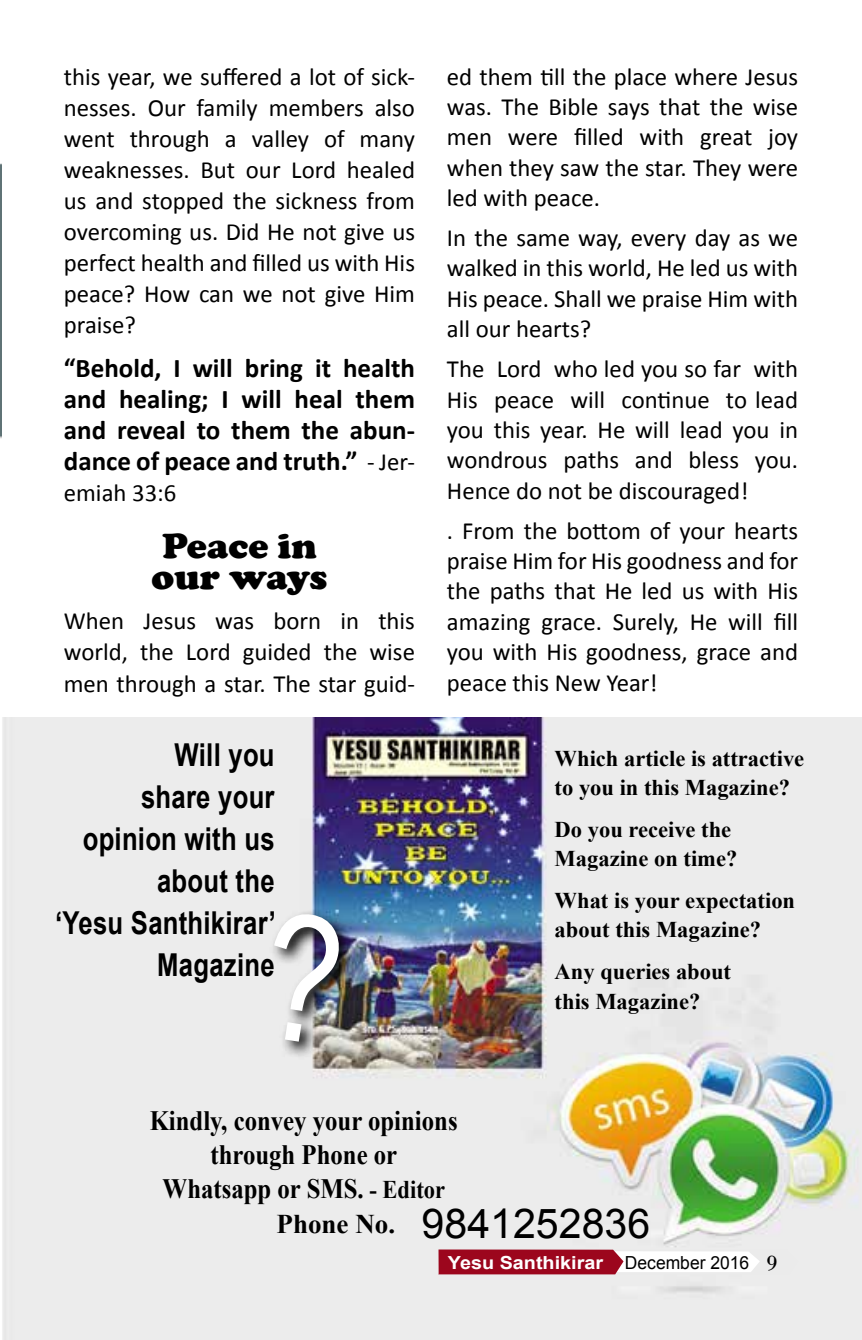
<style>
.page{position:relative;width:862px;height:1340px;background:#fff}
.page>*{position:absolute;margin:0;border:0;box-sizing:border-box;transform-origin:0 0}
.t1{font:41.18px "Arial";color:#000}
.t2{font:900 36px/31.1px "Cooper";color:#000;scale:1.05 1}
.t3{font:700 31.5px/42.1px "Arial";letter-spacing:.01em;color:#000;text-align:right;scale:.81 1}
.t4{font:700 27.9px/33.5px "Times New Roman";color:#000;text-align:center;scale:.88 1}
.t5{font:700 27px/31.1px "Calibri";color:#000;text-align:justify}
.t6{font:24.75px/30.4px "Calibri";color:#000;text-align:justify}
.t7{font:700 22.5px/29.2px "Times New Roman";color:#000}
.t8{font:700 18px "Arial";color:#fff;scale:1.1 1}
.s1{font-weight:400;font-size:24.75px}
.s2{font-size:25.43px}
.s3{font-family:"Times New Roman";font-weight:700;font-size:27px}
.s4{font-weight:400;color:#000}
.s5{font-family:"Bodoni";font-weight:400;font-size:22.5px;color:#000}
</style>
<div class="page">
<img style="left:2px;top:718px;width:859px;height:621px">
<img style="left:0;top:163px;width:1px;height:276px">
<img style="left:269px;top:908px;width:88px;height:151px">
<svg style="left:438px;top:1249px;width:359px;height:25px"></svg>
<img style="left:260px;top:909px;width:83px;height:136px">
<p class="t6" style="left:64px;top:60px;width:352px;line-height:31.1px">this year, we suffered a lot of sick&shy;nesses. Our family members also went through a valley of many weaknesses. But our Lord healed us and stopped the sickness from overcoming us. Did He not give us perfect health and filled us with His peace? How can we not give Him praise?</p>
<p class="t5" style="left:64px;top:351px;width:352px">“Behold, I will bring it health and healing; I will heal them and reveal to them the abun&shy;dance of peace and truth.” <span class="s1">- Jer-</span></p>
<p class="t6" style="left:64px;top:477px;width:114px">emiah 33:6</p>
<h2 class="t2" style="left:151px;top:530px;width:169px">Peace in our ways</h2>
<p class="t6" style="left:64px;top:605px;width:352px;line-height:31.1px">When Jesus was born in this world, the Lord guided the wise men through a star. The star guid-</p>
<p class="t6" style="left:446px;top:60px;width:352px">ed them till the place where Jesus was. The Bible says that the wise men were filled with great joy when they saw the star. They were led with peace.</p>
<p class="t6" style="left:446px;top:222px;width:352px">In the same way, every day as we walked in this world, He led us with His peace. Shall we praise Him with all our hearts?</p>
<p class="t6" style="left:446px;top:353px;width:352px">The Lord who led you so far with His peace will continue to lead you this year. He will lead you in wondrous paths and bless you.<br>Hence do not be discouraged!</p>
<p class="t6" style="left:446px;top:514px;width:352px">. From the bottom of your hearts praise Him for His goodness and for the paths that He led us with His amazing grace. Surely, He will fill you with His goodness, grace and peace this New Year!</p>
<p class="t3" style="left:55px;top:734px;width:274px">Will you<br>share your opinion with us about the<br>‘Yesu Santhikirar’<br>Magazine</p>
<p class="t7" style="left:554px;top:742px;width:251px">Which article is attractive to you in this Magazine?</p>
<p class="t7" style="left:554px;top:814px;width:184px">Do you receive the<br>Magazine on time?</p>
<p class="t7" style="left:554px;top:885px;width:242px">What is your expectation about this Magazine?</p>
<p class="t7" style="left:554px;top:956px;width:178px">Any queries about this Magazine?</p>
<p class="t4" style="left:150px;top:1103px;width:351px">Kindly, convey your opinions through Phone or<br>Whatsapp or SMS. <span class="s2">- Editor</span></p>
<h1 class="t1" style="left:276px;top:1194px;width:375px"><span class="s3">Phone No.</span> 9841252836</h1>
<p class="t8" style="left:447px;top:1250px;width:301px">Yesu Santhikirar <span class="s4">December 2016</span> <span class="s5">9</span></p>
</div>
